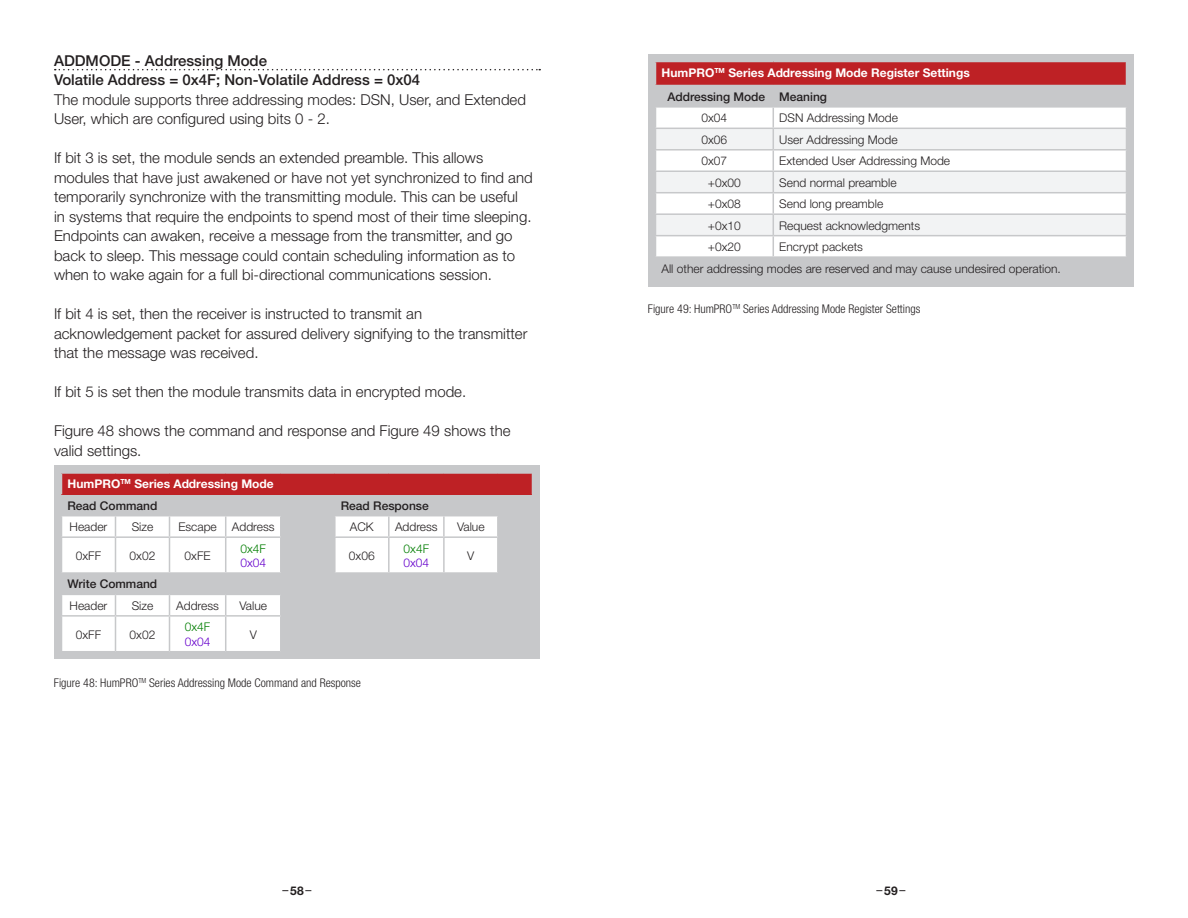
<style>
.page{position:relative;width:1188px;height:918px;background:#fff}
.page>*{position:absolute;margin:0;border:0;box-sizing:border-box;transform-origin:0 0}
.t1{font:300 15px/19.5px "Helvetica Neue";color:#231f20}
.t2{font:500 15px/19.5px "Helvetica Neue";color:#231f20}
.t3{font:300 12px/21.5px "Helvetica Neue";color:#231f20}
.t4{font:300 condensed 12px "Helvetica Neue";color:#231f20}
.t5{font:700 12px/24px "Helvetica Neue";color:#fff}
.t6{font:500 12px "Helvetica Neue";color:#231f20}
.t7{font:300 12px "Helvetica Neue";color:#007d00}
.t8{font:300 12px "Helvetica Neue";color:#60c}
.t9{font:12px "Helvetica Neue";color:#231f20}
.t10{font:700 12px "Helvetica Neue";color:#231f20}
.s1{font-weight:500;color:#231f20}
</style>
<div class="page">
<svg style="left:55px;top:69px;width:485px;height:1px"></svg>
<div style="left:648px;top:54px;width:486px;height:232px;background:#c7c8ca"></div>
<svg style="left:655px;top:62px;width:471px;height:195px;background:#ead8d9"></svg>
<hr style="left:655px;top:85px;width:118px;height:1px;background:#c7c8ca">
<hr style="left:773px;top:85px;width:354px;height:1px;background:#c7c8ca">
<div style="left:54px;top:465px;width:486px;height:194px;background:#c7c8ca"></div>
<div style="left:62px;top:473px;width:470px;height:21px;background:#be2125"></div>
<svg style="left:62px;top:516px;width:435px;height:135px;fill:#fff"></svg>
<hr style="left:61px;top:472px;width:55px;height:2px;background:#c7c8ca">
<hr style="left:116px;top:472px;width:54px;height:2px;background:#c7c8ca">
<hr style="left:170px;top:472px;width:56px;height:2px;background:#c7c8ca">
<hr style="left:226px;top:472px;width:55px;height:2px;background:#c7c8ca">
<hr style="left:281px;top:472px;width:54px;height:2px;background:#c7c8ca">
<hr style="left:335px;top:472px;width:54px;height:2px;background:#c7c8ca">
<hr style="left:389px;top:472px;width:55px;height:2px;background:#c7c8ca">
<hr style="left:444px;top:472px;width:54px;height:2px;background:#c7c8ca">
<hr style="left:498px;top:472px;width:35px;height:2px;background:#c7c8ca">
<svg style="left:115px;top:516px;width:1px;height:20px"></svg>
<svg style="left:169px;top:516px;width:1px;height:20px"></svg>
<svg style="left:225px;top:516px;width:1px;height:20px"></svg>
<hr style="left:280px;top:516px;width:2px;height:20px;background:#c7c8ca">
<hr style="left:388px;top:516px;width:2px;height:20px;background:#c7c8ca">
<hr style="left:443px;top:516px;width:2px;height:20px;background:#c7c8ca">
<hr style="left:61px;top:536px;width:55px;height:2px;background:#c7c8ca">
<hr style="left:116px;top:536px;width:54px;height:2px;background:#c7c8ca">
<hr style="left:115px;top:538px;width:1px;height:34px;background:#c7c8ca">
<hr style="left:170px;top:536px;width:56px;height:2px;background:#c7c8ca">
<hr style="left:169px;top:538px;width:1px;height:34px;background:#c7c8ca">
<hr style="left:226px;top:536px;width:55px;height:2px;background:#c7c8ca">
<hr style="left:225px;top:538px;width:1px;height:34px;background:#c7c8ca">
<hr style="left:281px;top:536px;width:54px;height:2px;background:#c7c8ca">
<hr style="left:280px;top:538px;width:2px;height:34px;background:#c7c8ca">
<hr style="left:389px;top:536px;width:55px;height:2px;background:#c7c8ca">
<hr style="left:388px;top:538px;width:2px;height:34px;background:#c7c8ca">
<hr style="left:444px;top:536px;width:54px;height:2px;background:#c7c8ca">
<hr style="left:443px;top:538px;width:2px;height:34px;background:#c7c8ca">
<hr style="left:116px;top:572px;width:54px;height:2px;background:#c7c8ca">
<hr style="left:170px;top:572px;width:56px;height:2px;background:#c7c8ca">
<hr style="left:61px;top:594px;width:55px;height:1px;background:#c7c8ca">
<hr style="left:116px;top:594px;width:54px;height:1px;background:#c7c8ca">
<svg style="left:115px;top:595px;width:1px;height:20px"></svg>
<hr style="left:170px;top:594px;width:56px;height:1px;background:#c7c8ca">
<svg style="left:169px;top:595px;width:1px;height:20px"></svg>
<hr style="left:226px;top:594px;width:55px;height:1px;background:#c7c8ca">
<svg style="left:225px;top:595px;width:1px;height:20px"></svg>
<hr style="left:281px;top:594px;width:54px;height:1px;background:#c7c8ca">
<hr style="left:280px;top:595px;width:2px;height:20px;background:#c7c8ca">
<hr style="left:335px;top:594px;width:54px;height:1px;background:#c7c8ca">
<hr style="left:334px;top:595px;width:2px;height:20px;background:#c7c8ca">
<hr style="left:389px;top:594px;width:55px;height:1px;background:#c7c8ca">
<hr style="left:388px;top:595px;width:2px;height:20px;background:#c7c8ca">
<hr style="left:444px;top:594px;width:54px;height:1px;background:#c7c8ca">
<hr style="left:443px;top:595px;width:2px;height:20px;background:#c7c8ca">
<hr style="left:61px;top:615px;width:55px;height:2px;background:#c7c8ca">
<hr style="left:116px;top:615px;width:54px;height:2px;background:#c7c8ca">
<hr style="left:115px;top:617px;width:1px;height:34px;background:#c7c8ca">
<hr style="left:170px;top:615px;width:56px;height:2px;background:#c7c8ca">
<hr style="left:169px;top:617px;width:1px;height:34px;background:#c7c8ca">
<hr style="left:226px;top:615px;width:55px;height:2px;background:#c7c8ca">
<hr style="left:225px;top:617px;width:1px;height:34px;background:#c7c8ca">
<hr style="left:281px;top:615px;width:54px;height:2px;background:#c7c8ca">
<hr style="left:280px;top:617px;width:2px;height:34px;background:#c7c8ca">
<hr style="left:335px;top:615px;width:54px;height:2px;background:#c7c8ca">
<hr style="left:334px;top:617px;width:2px;height:34px;background:#c7c8ca">
<hr style="left:389px;top:615px;width:55px;height:2px;background:#c7c8ca">
<hr style="left:388px;top:617px;width:2px;height:34px;background:#c7c8ca">
<hr style="left:444px;top:615px;width:54px;height:2px;background:#c7c8ca">
<hr style="left:443px;top:617px;width:2px;height:34px;background:#c7c8ca">
<hr style="left:334px;top:516px;width:2px;height:20px;background:#c7c8ca">
<hr style="left:335px;top:536px;width:54px;height:2px;background:#c7c8ca">
<hr style="left:334px;top:538px;width:2px;height:34px;background:#c7c8ca">
<hr style="left:61px;top:572px;width:55px;height:2px;background:#c7c8ca">
<hr style="left:226px;top:572px;width:55px;height:2px;background:#c7c8ca">
<hr style="left:281px;top:572px;width:54px;height:2px;background:#c7c8ca">
<hr style="left:335px;top:572px;width:54px;height:2px;background:#c7c8ca">
<hr style="left:389px;top:572px;width:55px;height:2px;background:#c7c8ca">
<hr style="left:444px;top:572px;width:54px;height:2px;background:#c7c8ca">
<p class="t2" style="left:54px;top:50px;width:368px">ADDMODE - Addressing Mode<br>Volatile Address = 0x4F; Non-Volatile Address = 0x04</p>
<p class="t1" style="left:54px;top:89px;width:474px">The module supports three addressing modes: DSN, User, and Extended<br>User, which are configured using bits 0 - 2.</p>
<p class="t1" style="left:54px;top:148px;width:480px">If bit 3 is set, the module sends an extended preamble. This allows modules that have just awakened or have not yet synchronized to find and temporarily synchronize with the transmitting module. This can be useful<br>in systems that require the endpoints to spend most of their time sleeping.<br>Endpoints can awaken, receive a message from the transmitter, and go back to sleep. This message could contain scheduling information as to when to wake again for a full bi-directional communications session.</p>
<p class="t1" style="left:54px;top:304px;width:475px">If bit 4 is set, then the receiver is instructed to transmit an acknowledgement packet for assured delivery signifying to the transmitter that the message was received.</p>
<p class="t1" style="left:54px;top:382px;width:414px">If bit 5 is set then the module transmits data in encrypted mode.</p>
<p class="t1" style="left:54px;top:421px;width:458px">Figure 48 shows the command and response and Figure 49 shows the valid settings.</p>
<p class="t5" style="left:67px;top:473px;width:208px;line-height:21.3px">HumPRO<sup>TM</sup> Series Addressing Mode<br><span class="s1">Read Command</span></p>
<p class="t6" style="left:341px;top:498px;width:90px">Read Response</p>
<p class="t3" style="left:70px;top:516px;width:39px">Header</p>
<p class="t3" style="left:132px;top:516px;width:23px">Size</p>
<p class="t3" style="left:178px;top:516px;width:40px">Escape</p>
<p class="t3" style="left:232px;top:516px;width:44px">Address</p>
<p class="t3" style="left:350px;top:516px;width:25px">ACK</p>
<p class="t3" style="left:395px;top:516px;width:44px">Address</p>
<p class="t3" style="left:457px;top:516px;width:29px">Value</p>
<p class="t3" style="left:76px;top:545px;width:27px">0xFF</p>
<p class="t3" style="left:130px;top:545px;width:27px">0x02</p>
<p class="t3" style="left:185px;top:545px;width:28px">0xFE</p>
<p class="t7" style="left:240px;top:541px;width:27px">0x4F</p>
<p class="t8" style="left:240px;top:555px;width:27px">0x04</p>
<p class="t7" style="left:404px;top:541px;width:27px">0x4F</p>
<p class="t8" style="left:403px;top:555px;width:27px">0x04</p>
<p class="t3" style="left:467px;top:545px;width:9px">V</p>
<p class="t3" style="left:349px;top:545px;width:27px">0x06</p>
<p class="t6" style="left:67px;top:577px;width:91px">Write Command</p>
<p class="t3" style="left:70px;top:595px;width:39px">Header</p>
<p class="t3" style="left:132px;top:595px;width:23px">Size</p>
<p class="t3" style="left:176px;top:595px;width:44px">Address</p>
<p class="t3" style="left:239px;top:595px;width:29px">Value</p>
<p class="t3" style="left:76px;top:623px;width:27px">0xFF</p>
<p class="t3" style="left:130px;top:623px;width:27px">0x02</p>
<p class="t7" style="left:185px;top:620px;width:27px">0x4F</p>
<p class="t8" style="left:185px;top:634px;width:27px">0x04</p>
<p class="t3" style="left:250px;top:623px;width:9px">V</p>
<p class="t4" style="left:54px;top:676px;width:309px">Figure 48: HumPRO<sup>TM</sup> Series Addressing Mode Command and Response</p>
<p class="t5" style="left:667px;top:60px;width:304px;text-indent:-6px">HumPRO<sup>TM</sup> Series Addressing Mode Register Settings<br><span class="s1">Addressing Mode Meaning</span></p>
<p class="t3" style="left:701px;top:107px;width:27px">0x04</p>
<p class="t3" style="left:779px;top:107px;width:120px">DSN Addressing Mode</p>
<p class="t3" style="left:701px;top:129px;width:27px">0x06</p>
<p class="t3" style="left:779px;top:129px;width:120px">User Addressing Mode</p>
<p class="t3" style="left:701px;top:150px;width:27px">0x07</p>
<p class="t3" style="left:779px;top:150px;width:172px">Extended User Addressing Mode</p>
<p class="t3" style="left:708px;top:171px;width:34px">+0x00</p>
<p class="t3" style="left:779px;top:171px;width:119px">Send normal preamble</p>
<p class="t3" style="left:708px;top:193px;width:34px">+0x08</p>
<p class="t3" style="left:779px;top:193px;width:106px">Send long preamble</p>
<p class="t3" style="left:708px;top:214px;width:34px">+0x10</p>
<p class="t3" style="left:779px;top:214px;width:142px">Request acknowledgments</p>
<p class="t3" style="left:708px;top:236px;width:34px">+0x20</p>
<p class="t3" style="left:661px;top:236px;width:401px;text-indent:118px">Encrypt packets<br>All other addressing modes are reserved and may cause undesired operation.</p>
<p class="t4" style="left:648px;top:302px;width:274px">Figure 49: HumPRO<sup>TM</sup> Series Addressing Mode Register Settings</p>
<p class="t10" style="left:290px;top:883px;width:15px">58</p>
<p class="t9" style="left:877px;top:882px;width:30px">– –</p>
<p class="t10" style="left:884px;top:883px;width:15px">59</p>
<p class="t9" style="left:283px;top:882px;width:30px">– –</p>
</div>
